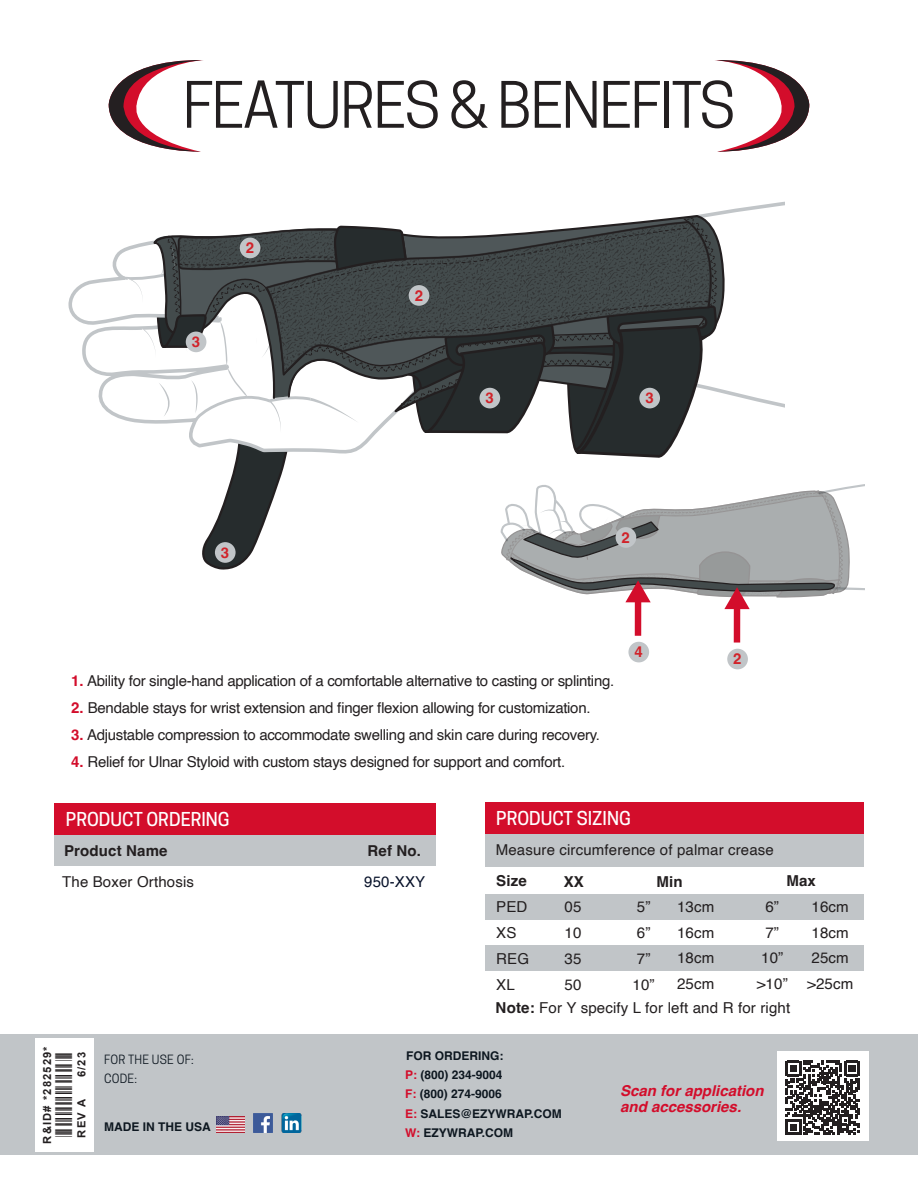
<style>
.page{position:relative;width:918px;height:1188px;background:#fff}
.page>*{position:absolute;margin:0;border:0;box-sizing:border-box;transform-origin:0 0}
.t1{font:60px "Cooper Hewitt";letter-spacing:-.03em;color:#231f20}
.t2{font:22.35px "Free 3 of 9 Extended";letter-spacing:.1em;color:#231f20}
.t3{font:500 18px "Cooper Hewitt";color:#fff}
.t4{font:15px "Helvetica";letter-spacing:-.02em;color:#231f20}
.t5{font:15px "Helvetica";letter-spacing:.01em;color:#231f20}
.t6{font:italic 700 15px/16.5px "Helvetica";color:#d30d2b}
.t7{font:700 15px "Helvetica";letter-spacing:.01em;color:#231f20}
.t8{font:700 15px "Helvetica";color:#d1232a}
.t9{font:15px "Helvetica";letter-spacing:.01em;color:#08122a}
.t10{font:700 12px "Helvetica";color:#0d1720}
.t11{font:12px "Cooper Hewitt";letter-spacing:.02em;color:#0d1720}
.t12{font:700 11.25px "Arial";letter-spacing:.1em;color:#231f20}
.s1{font-weight:700;color:#d30d2b}
.s2{font-weight:700}
.s3{color:#d30d2b}
</style>
<div class="page">
<div style="left:635px;top:591px;width:6px;height:45px;background:#d30d2b"></div>
<div style="left:734px;top:598px;width:6px;height:45px;background:#d30d2b"></div>
<svg style="left:82px;top:324px;width:39px;height:95px"></svg>
<svg style="left:68px;top:201px;width:717px;height:123px"></svg>
<svg style="left:121px;top:217px;width:743px;height:392px"></svg>
<div style="left:0;top:1035px;width:918px;height:120px;background:#c1c5c8"></div>
<div style="left:35px;top:1038px;width:58px;height:113px;background:#fff"></div>
<svg style="left:108px;top:60px;width:95px;height:92px"></svg>
<svg style="left:715px;top:60px;width:95px;height:92px"></svg>
<div style="left:777px;top:1052px;width:92px;height:89px;background:#fff"></div>
<img style="left:253px;top:1113px;width:20px;height:20px">
<img style="left:282px;top:1113px;width:19px;height:20px">
<img style="left:217px;top:1116px;width:27px;height:17px">
<div style="left:727px;top:649px;width:21px;height:20px;background:#c1c5c8;border-radius:50%"></div>
<div style="left:616px;top:527px;width:20px;height:21px;background:#c1c5c8;border-radius:50%"></div>
<div style="left:628px;top:642px;width:21px;height:20px;background:#c1c5c8;border-radius:50%"></div>
<div style="left:409px;top:285px;width:20px;height:21px;background:#c1c5c8;border-radius:50%"></div>
<div style="left:215px;top:542px;width:21px;height:21px;background:#c1c5c8;border-radius:50%"></div>
<div style="left:186px;top:332px;width:20px;height:20px;background:#c1c5c8;border-radius:50%"></div>
<div style="left:480px;top:388px;width:20px;height:20px;background:#c1c5c8;border-radius:50%"></div>
<div style="left:639px;top:388px;width:21px;height:20px;background:#c1c5c8;border-radius:50%"></div>
<div style="left:240px;top:238px;width:20px;height:20px;background:#c1c5c8;border-radius:50%"></div>
<svg style="left:786px;top:1061px;width:74px;height:74px"></svg>
<div style="left:54px;top:803px;width:382px;height:32px;background:#d30d2b"></div>
<div style="left:54px;top:835px;width:382px;height:31px;background:#c1c5c8"></div>
<div style="left:485px;top:895px;width:379px;height:25px;background:#c1c5c8"></div>
<div style="left:485px;top:946px;width:378px;height:25px;background:#c1c5c8"></div>
<div style="left:485px;top:802px;width:379px;height:32px;background:#d30d2b"></div>
<div style="left:485px;top:834px;width:379px;height:32px;background:#c1c5c8"></div>
<p class="t1" style="left:183px;top:70px;width:554px">FEATURES &amp; BENEFITS</p>
<p class="t8" style="left:192px;top:333px;width:10px">3</p>
<p class="t8" style="left:246px;top:239px;width:10px">2</p>
<p class="t8" style="left:221px;top:543px;width:10px">3</p>
<p class="t8" style="left:415px;top:286px;width:10px">2</p>
<p class="t8" style="left:486px;top:389px;width:10px">3</p>
<p class="t8" style="left:645px;top:389px;width:10px">3</p>
<p class="t8" style="left:622px;top:528px;width:10px">2</p>
<p class="t8" style="left:634px;top:643px;width:10px">4</p>
<p class="t4" style="left:71px;top:669px;width:545px"><span class="s1">1.</span> Ability for single-hand application of a comfortable alternative to casting or splinting.</p>
<p class="t4" style="left:71px;top:696px;width:521px"><span class="s1">2.</span> Bendable stays for wrist extension and finger flexion allowing for customization.</p>
<p class="t4" style="left:71px;top:723px;width:530px"><span class="s1">3.</span> Adjustable compression to accommodate swelling and skin care during recovery.</p>
<p class="t4" style="left:71px;top:750px;width:496px"><span class="s1">4.</span> Relief for Ulnar Styloid with custom stays designed for support and comfort.</p>
<p class="t8" style="left:733px;top:650px;width:10px">2</p>
<p class="t3" style="left:496px;top:808px;width:136px">PRODUCT SIZING</p>
<p class="t3" style="left:66px;top:809px;width:165px">PRODUCT ORDERING</p>
<p class="t7" style="left:64px;top:841px;width:105px">Product Name</p>
<p class="t5" style="left:62px;top:870px;width:133px">The Boxer Orthosis</p>
<p class="t9" style="left:364px;top:870px;width:62px">950-XXY</p>
<p class="t7" style="left:368px;top:841px;width:55px">Ref No.</p>
<p class="t5" style="left:496px;top:838px;width:280px">Measure circumference of palmar crease</p>
<p class="t7" style="left:564px;top:872px;width:22px">XX</p>
<p class="t7" style="left:657px;top:872px;width:28px">Min</p>
<p class="t7" style="left:786px;top:871px;width:31px">Max</p>
<p class="t7" style="left:496px;top:872px;width:32px">Size</p>
<p class="t12" style="left:40px;top:1144px;width:99px;rotate:-90deg">R&amp;ID# *282529*</p>
<p class="t2" style="left:51px;top:1137px;width:86px;rotate:-90deg">*282529*</p>
<p class="t12" style="left:74px;top:1077px;width:27px;rotate:-90deg">6/23</p>
<p class="t12" style="left:74px;top:1138px;width:40px;rotate:-90deg">REV A</p>
<p class="t11" style="left:104px;top:1052px;width:91px">FOR THE USE OF:</p>
<p class="t11" style="left:104px;top:1072px;width:35px">CODE:</p>
<p class="t10" style="left:104px;top:1120px;width:108px">MADE IN THE USA</p>
<p class="t4" style="left:496px;top:895px;width:33px">PED</p>
<p class="t4" style="left:496px;top:921px;width:22px">XS</p>
<p class="t4" style="left:496px;top:947px;width:34px">REG</p>
<p class="t4" style="left:496px;top:973px;width:20px">XL</p>
<p class="t4" style="left:565px;top:895px;width:18px">05</p>
<p class="t4" style="left:565px;top:921px;width:18px">10</p>
<p class="t4" style="left:565px;top:947px;width:18px">35</p>
<p class="t4" style="left:565px;top:973px;width:18px">50</p>
<p class="t4" style="left:637px;top:895px;width:15px">5”</p>
<p class="t4" style="left:637px;top:921px;width:15px">6”</p>
<p class="t4" style="left:637px;top:947px;width:15px">7”</p>
<p class="t4" style="left:633px;top:973px;width:24px">10”</p>
<p class="t4" style="left:677px;top:895px;width:39px">13cm</p>
<p class="t4" style="left:677px;top:921px;width:39px">16cm</p>
<p class="t4" style="left:677px;top:947px;width:39px">18cm</p>
<p class="t4" style="left:677px;top:972px;width:39px">25cm</p>
<p class="t4" style="left:765px;top:895px;width:15px">6”</p>
<p class="t4" style="left:765px;top:921px;width:15px">7”</p>
<p class="t4" style="left:761px;top:947px;width:24px">10”</p>
<p class="t4" style="left:757px;top:972px;width:33px">&gt;10”</p>
<p class="t5" style="left:496px;top:997px;width:296px"><span class="s2">Note:</span> For Y specify L for left and R for right</p>
<p class="t10" style="left:406px;top:1048px;width:99px">FOR ORDERING:</p>
<p class="t10" style="left:405px;top:1067px;width:99px"><span class="s3">P:</span> (800) 234-9004</p>
<p class="t10" style="left:405px;top:1087px;width:98px"><span class="s3">F:</span> (800) 274-9006</p>
<p class="t10" style="left:405px;top:1106px;width:158px"><span class="s3">E:</span> SALES@EZYWRAP.COM</p>
<p class="t10" style="left:405px;top:1126px;width:110px"><span class="s3">W:</span> EZYWRAP.COM</p>
<p class="t6" style="left:620px;top:1084px;width:145px">Scan for application and accessories.</p>
<p class="t4" style="left:812px;top:895px;width:39px">16cm</p>
<p class="t4" style="left:812px;top:921px;width:39px">18cm</p>
<p class="t4" style="left:812px;top:947px;width:39px">25cm</p>
<p class="t4" style="left:807px;top:972px;width:48px">&gt;25cm</p>
</div>
